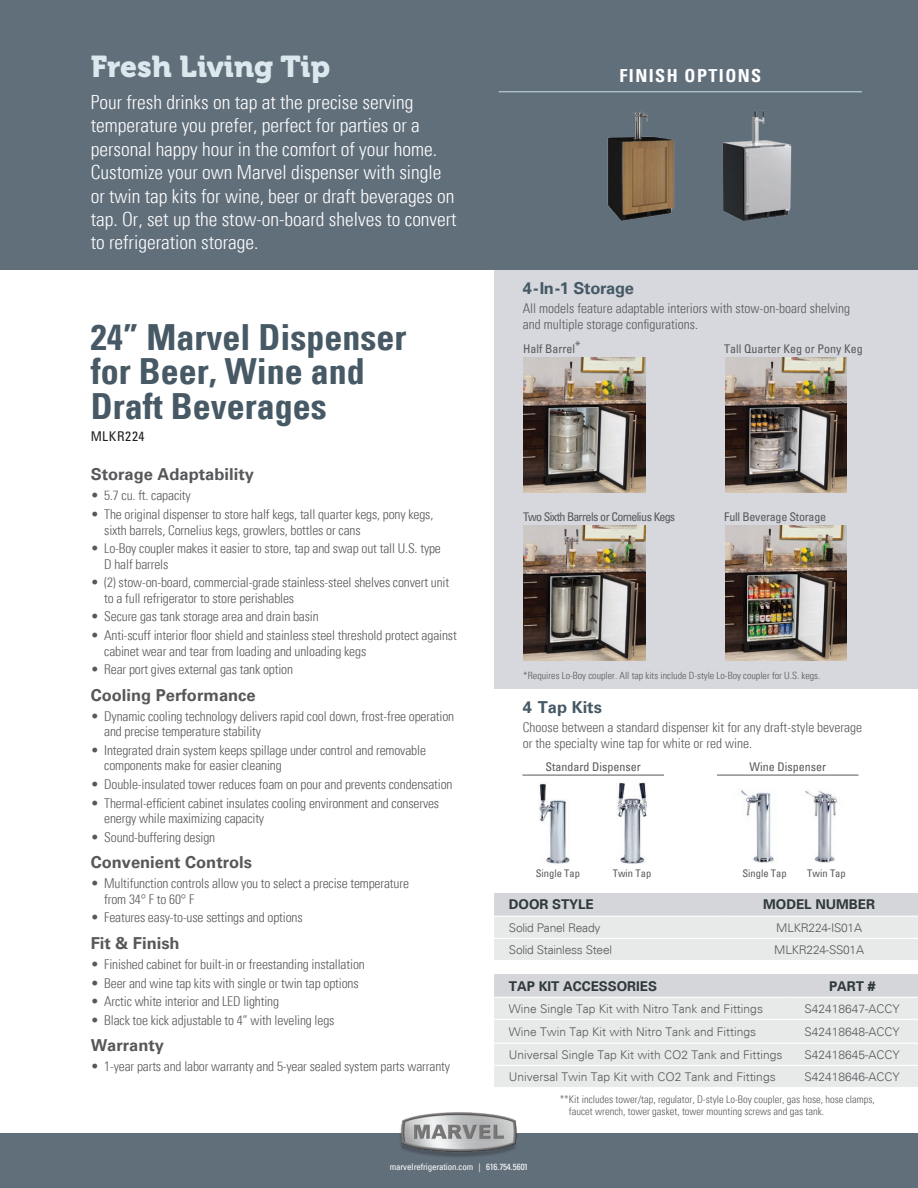
<style>
.page{position:relative;width:918px;height:1188px;background:#fff}
.page>*{position:absolute;margin:0;border:0;box-sizing:border-box;transform-origin:0 0}
.t1{font:700 condensed 36px/34.5px "Univers";color:#465965}
.t2{font:30px "Museo 900";color:#dce8ed}
.t3{font:300 condensed 19.5px/23.4px "Univers";color:#fff}
.t4{font:700 condensed 18px "Univers";letter-spacing:.08em;color:#fff}
.t5{font:700 16.5px "Univers";color:#57585a}
.t6{font:700 16.5px "Univers";letter-spacing:-.02em;color:#465965}
.t7{font:300 condensed 13.5px/15.5px "Univers";letter-spacing:-.01em;color:#57585a}
.t8{font:700 13.5px "Univers";letter-spacing:-.005em;color:#2f393e}
.t9{font:condensed 13.5px "Univers";letter-spacing:.05em;color:#231f20}
.t10{font:300 12px "Univers";color:#57585a}
.t11{font:condensed 12px "Univers";color:#57585a}
.t12{font:300 12px "Univers";letter-spacing:-.02em;color:#57585a}
.t13{font:condensed 12px "Univers";letter-spacing:-.04em;color:#57585a}
.t14{font:condensed 12px "Univers";letter-spacing:-.02em;color:#57585a}
.t15{font:300 condensed 10.5px/12px "Univers";color:#57585a}
.t16{font:condensed 10.5px "Univers";color:#57585a}
.t17{font:300 condensed 10.05px "Univers";color:#57585a}
.t18{font:condensed 9px "Univers";letter-spacing:-.02em;color:#fff}
</style>
<div class="page">
<div style="left:0;top:0;width:918px;height:270px;background:#616f7b"></div>
<div style="left:0;top:1133px;width:918px;height:55px;background:#616f7b"></div>
<div style="left:494px;top:270px;width:424px;height:418px;background:#d6d8de"></div>
<img style="left:400px;top:1112px;width:117px;height:45px">
<img style="left:723px;top:110px;width:69px;height:111px">
<img style="left:607px;top:111px;width:68px;height:110px">
<svg style="left:494px;top:893px;width:424px;height:67px;background:#e1e3e4"></svg>
<hr style="left:494px;top:916px;width:226px;height:1px;background:#fff">
<hr style="left:720px;top:916px;width:198px;height:1px;background:#fff">
<hr style="left:494px;top:938px;width:226px;height:1px;background:#fff">
<hr style="left:720px;top:938px;width:198px;height:1px;background:#fff">
<svg style="left:494px;top:974px;width:424px;height:113px;background:#e4e5e6"></svg>
<hr style="left:494px;top:997px;width:292px;height:1px;background:#fff">
<hr style="left:786px;top:997px;width:132px;height:1px;background:#fff">
<hr style="left:494px;top:1019px;width:292px;height:1px;background:#fff">
<hr style="left:786px;top:1019px;width:132px;height:1px;background:#fff">
<hr style="left:494px;top:1043px;width:292px;height:1px;background:#fff">
<hr style="left:786px;top:1043px;width:132px;height:1px;background:#fff">
<hr style="left:494px;top:1065px;width:292px;height:1px;background:#fff">
<hr style="left:786px;top:1065px;width:132px;height:1px;background:#fff">
<hr style="left:499px;top:91px;width:363px;height:1px;background:#bdd3dd">
<img style="left:524px;top:358px;width:122px;height:135px">
<img style="left:524px;top:526px;width:122px;height:135px">
<img style="left:725px;top:358px;width:122px;height:135px">
<img style="left:725px;top:526px;width:122px;height:135px">
<img style="left:805px;top:790px;width:33px;height:73px">
<img style="left:617px;top:782px;width:31px;height:82px">
<img style="left:741px;top:790px;width:33px;height:73px">
<img style="left:538px;top:782px;width:32px;height:82px">
<hr style="left:522px;top:775px;width:142px;height:1px;background:#57585a">
<hr style="left:717px;top:775px;width:142px;height:1px;background:#57585a">
<h2 class="t2" style="left:91px;top:49px;width:241px">Fresh Living Tip</h2>
<p class="t3" style="left:91px;top:92px;width:368px">Pour fresh drinks on tap at the precise serving temperature you prefer, perfect for parties or a personal happy hour in the comfort of your home.<br>Customize your own Marvel dispenser with single or twin tap kits for wine, beer or draft beverages on tap. Or, set up the stow-on-board shelves to convert to refrigeration storage.</p>
<h1 class="t1" style="left:91px;top:323px;width:317px">24” Marvel Dispenser for Beer, Wine and<br>Draft Beverages</h1>
<p class="t9" style="left:91px;top:431px;width:55px">MLKR224</p>
<p class="t5" style="left:91px;top:468px;width:165px">Storage Adaptability</p>
<p class="t7" style="left:91px;top:489px;width:102px">• 5.7 cu. ft. capacity</p>
<p class="t7" style="left:104px;top:508px;width:331px;text-indent:-13px">• The original dispenser to store half kegs, tall quarter kegs, pony kegs, sixth barrels, Cornelius kegs, growlers, bottles or cans</p>
<p class="t7" style="left:104px;top:542px;width:338px;text-indent:-13px">• Lo-Boy coupler makes it easier to store, tap and swap out tall U.S. type<br>D half barrels</p>
<p class="t7" style="left:104px;top:576px;width:347px;text-indent:-13px">• (2) stow-on-board, commercial-grade stainless-steel shelves convert unit to a full refrigerator to store perishables</p>
<p class="t7" style="left:91px;top:610px;width:230px">• Secure gas tank storage area and drain basin</p>
<p class="t7" style="left:104px;top:629px;width:354px;text-indent:-13px">• Anti-scuff interior floor shield and stainless steel threshold protect against cabinet wear and tear from loading and unloading kegs</p>
<p class="t7" style="left:91px;top:663px;width:204px">• Rear port gives external gas tank option</p>
<p class="t5" style="left:91px;top:688px;width:167px">Cooling Performance</p>
<p class="t7" style="left:104px;top:709px;width:352px;text-indent:-13px">• Dynamic cooling technology delivers rapid cool down, frost-free operation and precise temperature stability</p>
<p class="t7" style="left:104px;top:743px;width:323px;text-indent:-13px">• Integrated drain system keeps spillage under control and removable components make for easier cleaning</p>
<p class="t7" style="left:91px;top:778px;width:363px">• Double-insulated tower reduces foam on pour and prevents condensation</p>
<p class="t7" style="left:104px;top:796px;width:337px;text-indent:-13px">• Thermal-efficient cabinet insulates cooling environment and conserves energy while maximizing capacity</p>
<p class="t7" style="left:91px;top:830px;width:126px">• Sound-buffering design</p>
<p class="t5" style="left:91px;top:856px;width:163px">Convenient Controls</p>
<p class="t7" style="left:104px;top:877px;width:306px;text-indent:-13px">• Multifunction controls allow you to select a precise temperature from 34° F to 60° F</p>
<p class="t7" style="left:91px;top:911px;width:214px">• Features easy-to-use settings and options</p>
<p class="t5" style="left:91px;top:936px;width:90px">Fit &amp; Finish</p>
<p class="t7" style="left:91px;top:957px;width:276px">• Finished cabinet for built-in or freestanding installation</p>
<p class="t7" style="left:91px;top:976px;width:269px">• Beer and wine tap kits with single or twin tap options</p>
<p class="t7" style="left:91px;top:995px;width:190px">• Arctic white interior and LED lighting</p>
<p class="t7" style="left:91px;top:1014px;width:245px">• Black toe kick adjustable to 4” with leveling legs</p>
<p class="t5" style="left:91px;top:1039px;width:75px">Warranty</p>
<p class="t7" style="left:91px;top:1060px;width:361px">• 1-year parts and labor warranty and 5-year sealed system parts warranty</p>
<h3 class="t4" style="left:620px;top:68px;width:143px">FINISH OPTIONS</h3>
<p class="t6" style="left:523px;top:281px;width:113px">4-In-1 Storage</p>
<p class="t7" style="left:523px;top:302px;width:329px">All models feature adaptable interiors with stow-on-board shelving and multiple storage configurations.</p>
<p class="t11" style="left:523px;top:344px;width:59px">Half Barrel*</p>
<p class="t11" style="left:724px;top:344px;width:140px">Tall Quarter Keg or Pony Keg</p>
<p class="t13" style="left:523px;top:512px;width:153px">Two Sixth Barrels or Cornelius Kegs</p>
<p class="t14" style="left:724px;top:512px;width:103px">Full Beverage Storage</p>
<p class="t17" style="left:523px;top:671px;width:299px">*Requires Lo-Boy coupler. All tap kits include D-style Lo-Boy coupler for U.S. kegs.</p>
<p class="t6" style="left:523px;top:700px;width:81px">4 Tap Kits</p>
<p class="t7" style="left:523px;top:721px;width:341px">Choose between a standard dispenser kit for any draft-style beverage or the specialty wine tap for white or red wine.</p>
<p class="t11" style="left:546px;top:762px;width:97px">Standard Dispenser</p>
<p class="t11" style="left:749px;top:762px;width:78px">Wine Dispenser</p>
<p class="t16" style="left:536px;top:868px;width:46px">Single Tap</p>
<p class="t16" style="left:613px;top:868px;width:40px">Twin Tap</p>
<p class="t16" style="left:742px;top:868px;width:46px">Single Tap</p>
<p class="t16" style="left:807px;top:868px;width:40px">Twin Tap</p>
<p class="t8" style="left:509px;top:899px;width:86px">DOOR STYLE</p>
<p class="t8" style="left:763px;top:899px;width:113px">MODEL NUMBER</p>
<p class="t12" style="left:509px;top:923px;width:93px">Solid Panel Ready</p>
<p class="t12" style="left:776px;top:923px;width:87px">MLKR224-IS01A</p>
<p class="t12" style="left:509px;top:945px;width:105px">Solid Stainless Steel</p>
<p class="t12" style="left:774px;top:945px;width:91px">MLKR224-SS01A</p>
<p class="t8" style="left:509px;top:980px;width:150px">TAP KIT ACCESSORIES</p>
<p class="t8" style="left:829px;top:980px;width:48px">PART #</p>
<p class="t10" style="left:509px;top:1004px;width:256px">Wine Single Tap Kit with Nitro Tank and Fittings</p>
<p class="t10" style="left:804px;top:1004px;width:97px">S42418647-ACCY</p>
<p class="t10" style="left:509px;top:1027px;width:249px">Wine Twin Tap Kit with Nitro Tank and Fittings</p>
<p class="t10" style="left:804px;top:1027px;width:97px">S42418648-ACCY</p>
<p class="t10" style="left:509px;top:1050px;width:275px">Universal Single Tap Kit with CO2 Tank and Fittings</p>
<p class="t10" style="left:804px;top:1050px;width:97px">S42418645-ACCY</p>
<p class="t10" style="left:509px;top:1072px;width:268px">Universal Twin Tap Kit with CO2 Tank and Fittings</p>
<p class="t10" style="left:804px;top:1072px;width:97px">S42418646-ACCY</p>
<p class="t15" style="left:569px;top:1094px;width:308px;text-indent:-9px">**Kit includes tower/tap, regulator, D-style Lo-Boy coupler, gas hose, hose clamps, faucet wrench, tower gasket, tower mounting screws and gas tank.</p>
<p class="t18" style="left:390px;top:1163px;width:140px">marvelrefrigeration.com | 616.754.5601</p>
</div>
